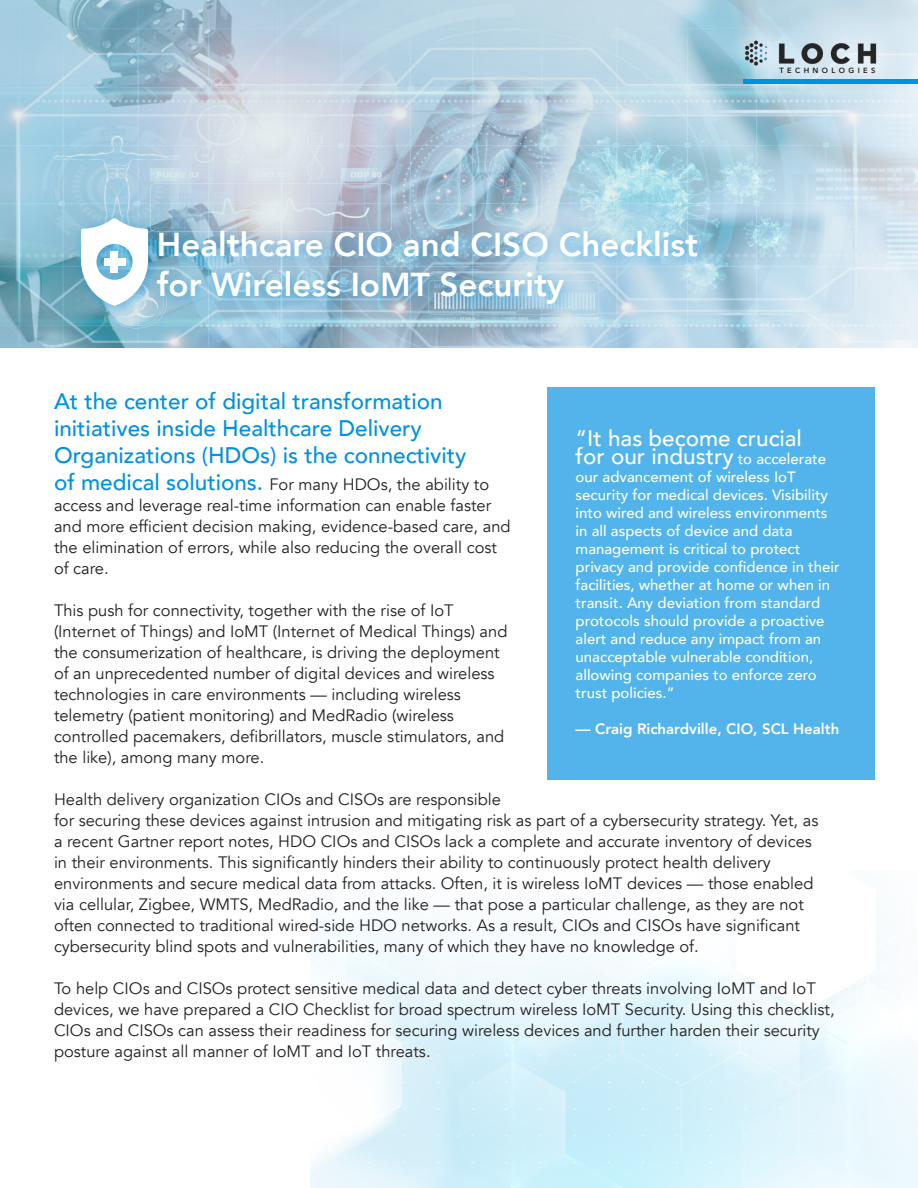
<style>
.page{position:relative;width:918px;height:1188px;background:#fff}
.page>*{position:absolute;margin:0;border:0;box-sizing:border-box;transform-origin:0 0}
.t1{font:800 33.15px/39.8px "Avenir";color:#fff}
.Paragraph_Style_2{font:500 22.5px/27px "Avenir";color:#0091e1}
.Paragraph_Style_2-2{font:500 22.5px/18px "Avenir";color:#fff}
.Paragraph_Style_2-3{font:16.5px/21px "Avenir";color:#231f20}
.Paragraph_Style_2-4{font:500 15px/18px "Avenir";color:#fff}
.Paragraph_Style_2-5{font:800 15px "Avenir";color:#fff}
.t2{font:800 7.5px "Avenir";letter-spacing:.45em;color:#231f20}
.s1{font-weight:500;font-size:22.5px;color:#0091e1}
.s2{font-size:15px}
</style>
<div class="page">
<img style="left:310px;top:920px;width:608px;height:268px">
<img style="left:0;top:0;width:918px;height:348px">
<div style="left:547px;top:387px;width:327px;height:393px;background:#52b4eb"></div>
<div style="left:70px;top:207px;width:643px;height:114px;background:#0091e1;opacity:.57"></div>
<svg style="left:81px;top:218px;width:67px;height:88px"></svg>
<div style="left:720px;top:16px;width:182px;height:82px;background:#fff;opacity:.39"></div>
<img style="left:733px;top:33px;width:151px;height:41px">
<hr style="left:744px;top:80px;width:174px;height:4px;background:#0091e1">
<p class="t1" style="left:157px;top:225px;width:543px">Healthcare CIO and CISO Checklist for Wireless IoMT Security</p>
<p class="t2" style="left:780px;top:64px;width:97px">TECHNOLOGIES</p>
<p class="Paragraph_Style_2" style="left:54px;top:387px;width:414px">At the center of digital transformation initiatives inside Healthcare Delivery<br>Organizations (HDOs) is the connectivity</p>
<p class="Paragraph_Style_2-3" style="left:54px;top:474px;width:458px"><span class="s1">of medical solutions.</span> For many HDOs, the ability to access and leverage real-time information can enable faster and more efficient decision making, evidence-based care, and the elimination of errors, while also reducing the overall cost of care.</p>
<p class="Paragraph_Style_2-3" style="left:54px;top:600px;width:455px">This push for connectivity, together with the rise of IoT (Internet of Things) and IoMT (Internet of Medical Things) and the consumerization of healthcare, is driving the deployment of an unprecedented number of digital devices and wireless technologies in care environments — including wireless telemetry (patient monitoring) and MedRadio (wireless controlled pacemakers, defibrillators, muscle stimulators, and the like), among many more.</p>
<p class="Paragraph_Style_2-3" style="left:54px;top:789px;width:766px">Health delivery organization CIOs and CISOs are responsible<br>for securing these devices against intrusion and mitigating risk as part of a cybersecurity strategy. Yet, as a recent Gartner report notes, HDO CIOs and CISOs lack a complete and accurate inventory of devices in their environments. This significantly hinders their ability to continuously protect health delivery environments and secure medical data from attacks. Often, it is wireless IoMT devices — those enabled via cellular, Zigbee, WMTS, MedRadio, and the like — that pose a particular challenge, as they are not often connected to traditional wired-side HDO networks. As a result, CIOs and CISOs have significant cybersecurity blind spots and vulnerabilities, many of which they have no knowledge of.</p>
<p class="Paragraph_Style_2-3" style="left:54px;top:978px;width:782px">To help CIOs and CISOs protect sensitive medical data and detect cyber threats involving IoMT and IoT devices, we have prepared a CIO Checklist for broad spectrum wireless IoMT Security. Using this checklist, CIOs and CISOs can assess their readiness for securing wireless devices and further harden their security posture against all manner of IoMT and IoT threats.</p>
<p class="Paragraph_Style_2-2" style="left:576px;top:428px;width:252px">“It has become crucial for our industry <span class="s2">to accelerate</span></p>
<p class="Paragraph_Style_2-4" style="left:576px;top:467px;width:265px">our advancement of wireless IoT security for medical devices. Visibility into wired and wireless environments in all aspects of device and data management is critical to protect privacy and provide confidence in their facilities, whether at home or when in transit. Any deviation from standard protocols should provide a proactive alert and reduce any impact from an unacceptable vulnerable condition, allowing companies to enforce zero trust policies.”</p>
<p class="Paragraph_Style_2-5" style="left:576px;top:717px;width:265px">— Craig Richardville, CIO, SCL Health</p>
</div>
